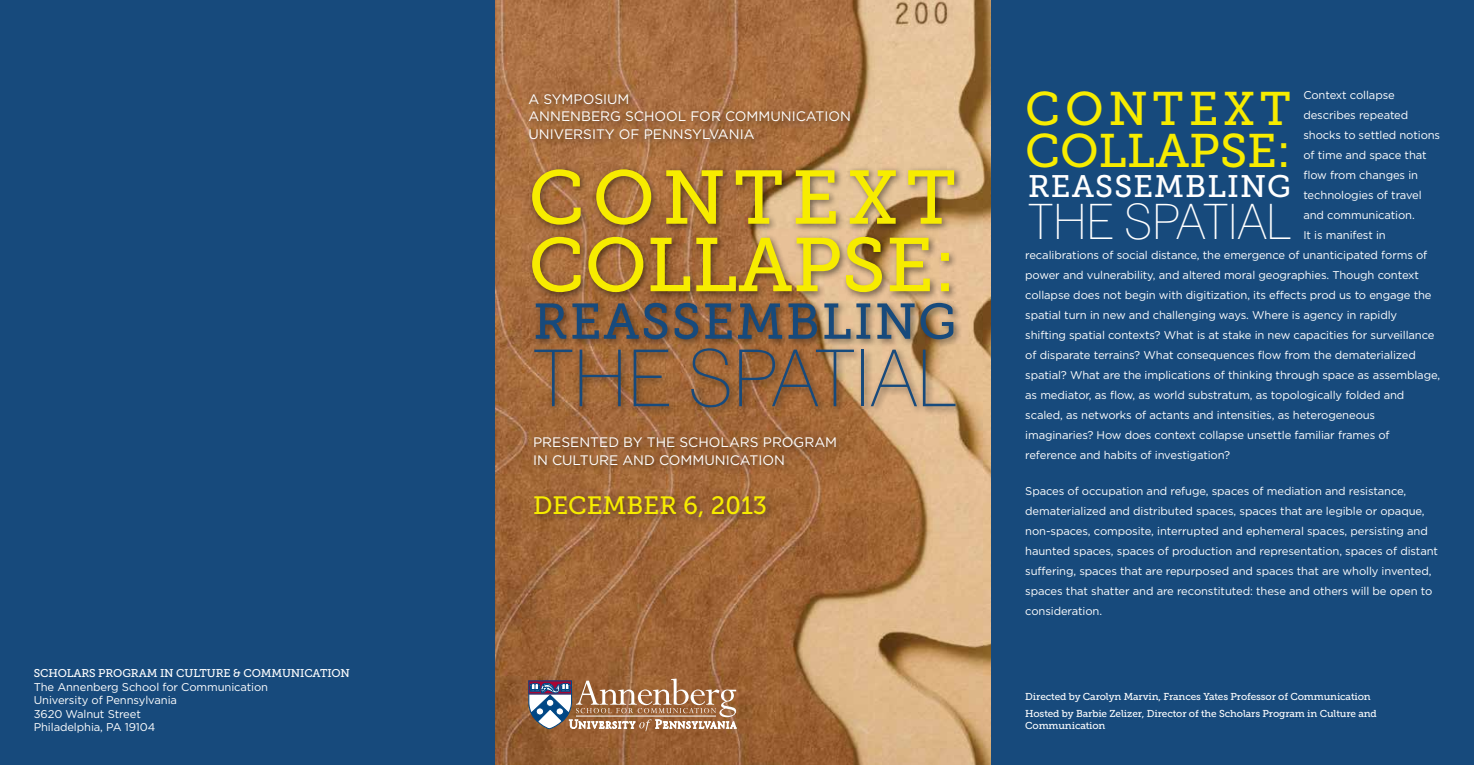
<style>
.page{position:relative;width:1474px;height:765px;background:#174a7c}
.page>*{position:absolute;margin:0;border:0;box-sizing:border-box;transform-origin:0 0}
.t1{font:78.75px "Lane Upper";color:#174a7c}
.t2{font:75.75px/67.5px "Museo Slab 500";color:#f7ec00}
.t3{font:50px "Museo Slab 500";letter-spacing:.035em;color:#174a7c}
.t4{font:48.88px "Lane Upper";color:#fff}
.t5{font:47px/41.9px "Museo Slab 500";color:#f7ec00}
.t6{font:31px "Museo Slab 500";letter-spacing:.035em;color:#fff}
.t7{font:25px "Museo Slab 500";color:#f7ec00}
.t8{font:13.75px/17.5px "Gotham";color:#fff}
.t9{font:11.25px/20px "Gotham";letter-spacing:-.01em;color:#fff}
.t10{font:11.25px "Museo Slab 500";letter-spacing:-.01em;color:#fff}
.t11{font:10px/17.6px "Museo Slab 500";letter-spacing:-.01em;color:#fff}
</style>
<div class="page">
<img style="left:495px;top:0;width:495px;height:765px">
<svg style="left:528px;top:679px;width:208px;height:52px;background:#a7836c"></svg>
<hr style="left:576px;top:716px;width:140px;height:1px;background:#fff">
<div style="left:530px;top:433px;width:314px;height:41px;background:#000;opacity:.5"></div>
<div style="left:525px;top:90px;width:334px;height:58px;background:#000;opacity:.5"></div>
<div style="left:531px;top:491px;width:244px;height:35px;background:#000;opacity:.5"></div>
<div style="left:528px;top:165px;width:436px;height:136px;background:#000;opacity:.5"></div>
<div style="left:530px;top:299px;width:434px;height:117px;background:#000;opacity:.5"></div>
<p class="t10" style="left:34px;top:667px;width:16px">Schola</p>
<p class="t10" style="left:81px;top:667px;width:181px">rs Program in Culture &amp; Comm</p>
<p class="t10" style="left:282px;top:667px;width:31px">unicat</p>
<p class="t10" style="left:327px;top:667px;width:14px">ion</p>
<p class="t9" style="left:34px;top:680px;width:236px;line-height:13.5px">The Annenberg School for Communication<br>U niversity of Pennsylvania<br>3620 Walnut Street<br>Philadelphia, PA 19104</p>
<p class="t8" style="left:528px;top:90px;width:324px">A symposi um<br>Annenberg School for Communication<br>U niversity of Pennsylvania</p>
<h2 class="t2" style="left:528px;top:164px;width:429px">CONTEXT<br>COLLAPSE:</h2>
<h3 class="t3" style="left:533px;top:294px;width:103px">Reass</h3>
<h3 class="t3" style="left:703px;top:294px;width:72px">embl</h3>
<h3 class="t3" style="left:854px;top:294px;width:104px">ing</h3>
<h1 class="t1" style="left:533px;top:330px;width:425px">THE SPATIAL</h1>
<p class="t8" style="left:533px;top:433px;width:306px">Presented by Th e Scholars Program i n Culture and Communication</p>
<h3 class="t7" style="left:533px;top:491px;width:236px">December 6, 2013</h3>
<p class="t9" style="left:1303px;top:85px;width:93px">Context collapse</p>
<p class="t9" style="left:1303px;top:105px;width:106px">describes repeated</p>
<p class="t9" style="left:1303px;top:125px;width:138px">shocks to settled notions</p>
<p class="t9" style="left:1303px;top:145px;width:125px">of time and space that</p>
<p class="t9" style="left:1303px;top:165px;width:116px">flow from changes in</p>
<p class="t9" style="left:1303px;top:185px;width:120px">technologies of travel</p>
<p class="t9" style="left:1303px;top:205px;width:113px">and communication.</p>
<p class="t9" style="left:1303px;top:225px;width:84px">It is manifest in</p>
<p class="t9" style="left:1025px;top:245px;width:404px">recalibrations of social distance, the emergence of unanticipated forms of</p>
<p class="t9" style="left:1025px;top:265px;width:395px">power and vulnerability, and altered moral geographies. Though context</p>
<p class="t9" style="left:1025px;top:285px;width:408px">collapse does not begin with digitization, its effects prod us to engage the</p>
<p class="t9" style="left:1025px;top:305px;width:373px">spatial turn in new and challenging ways. Where is agency in rapidly</p>
<p class="t9" style="left:1025px;top:325px;width:411px">shifting spatial contexts? What is at stake in new capacities for surveillance</p>
<p class="t9" style="left:1025px;top:345px;width:392px">of disparate terrains? What consequences flow from the dematerialized</p>
<p class="t9" style="left:1025px;top:365px;width:416px">spatial? What are the implications of thinking through space as assemblage,</p>
<p class="t9" style="left:1025px;top:385px;width:381px">as mediator, as flow, as world substratum, as topologically folded and</p>
<p class="t9" style="left:1025px;top:405px;width:351px">scaled, as networks of actants and intensities, as heterogeneous</p>
<p class="t9" style="left:1025px;top:425px;width:366px">imaginaries? How does context collapse unsettle familiar frames of</p>
<p class="t9" style="left:1025px;top:445px;width:207px">reference and habits of investigation?</p>
<p class="t9" style="left:1025px;top:480px;width:414px">Spaces of occupation and refuge, spaces of mediation and resistance, dematerialized and distributed spaces, spaces that are legible or opaque, non-spaces, composite, interrupted and ephemeral spaces, persisting and haunted spaces, spaces of production and representation, spaces of distant suffering, spaces that are repurposed and spaces that are wholly invented, spaces that shatter and are reconstituted: these and others will be open to consideration.</p>
<h3 class="t5" style="left:1025px;top:88px;width:267px">CONTEXT<br>COLLAPSE:</h3>
<h3 class="t6" style="left:1028px;top:169px;width:65px">Reass</h3>
<h3 class="t6" style="left:1133px;top:169px;width:46px">embl</h3>
<h3 class="t6" style="left:1227px;top:169px;width:65px">ing</h3>
<h3 class="t4" style="left:1028px;top:192px;width:264px">THE SPATIAL</h3>
<p class="t11" style="left:1025px;top:687px;width:353px">Directed by Carolyn Marvin, Frances Yates Professor of Communication<br>Hosted by Barbie Zelizer, Director of the Scholars Program in Culture and</p>
<p class="t11" style="left:1025px;top:717px;width:82px">Communication</p>
</div>
